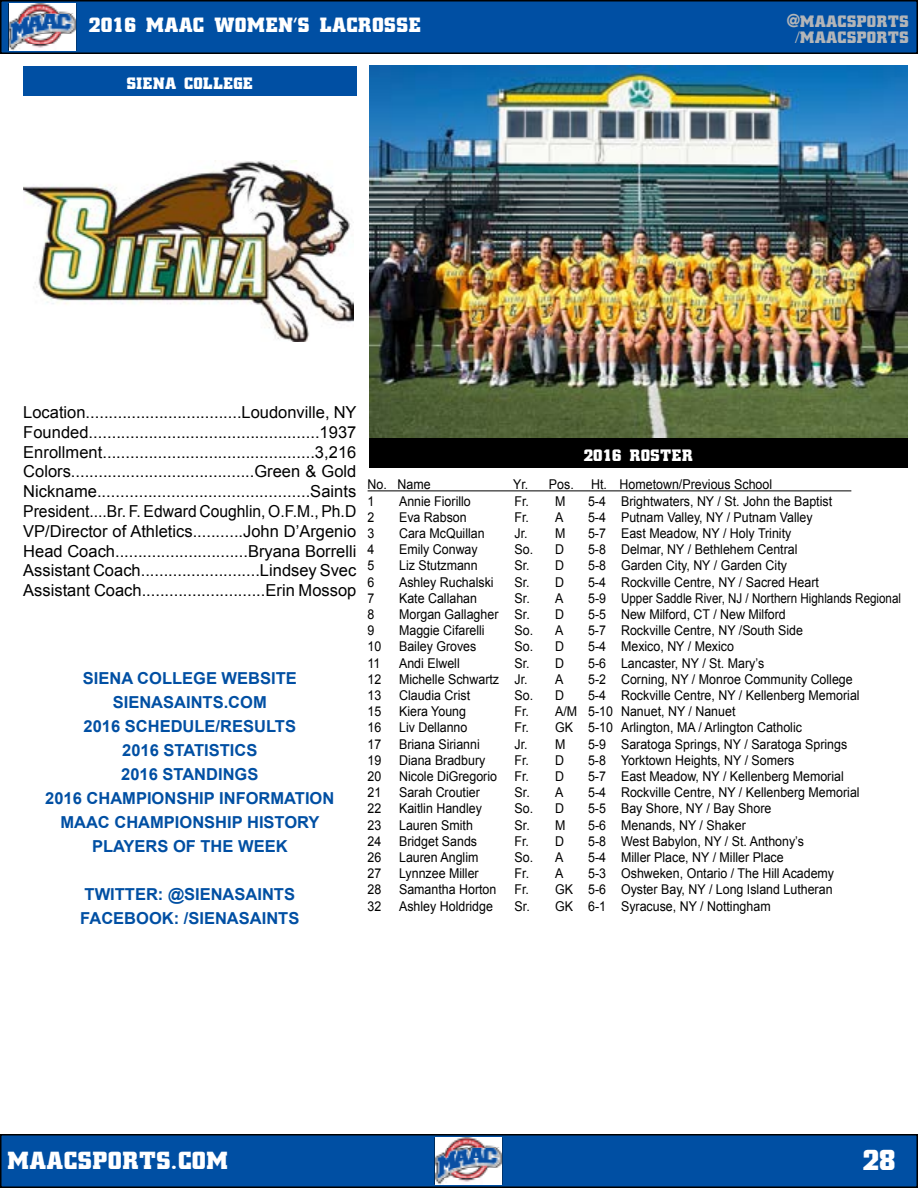
<style>
.page{position:relative;width:918px;height:1188px;background:#fff}
.page>*{position:absolute;margin:0;border:0;box-sizing:border-box;transform-origin:0 0}
.t1{font:900 31.5px "Civic";color:#fff}
.t2{font:900 27px "Civic";color:#fff}
.t3{font:900 22.5px "Civic";color:#fff}
.t4{font:900 18px/16.5px "Civic";color:#b3b5b8;text-align:center}
.t5{font:900 18px "Civic";color:#fff}
.t6{font:16.5px/19.8px "Arial";color:#000;text-align:justify}
.t7{font:700 16.5px/24px "Arial";color:#004fa3;text-align:center}
.t8{font:13.5px "Arial";color:#000;scale:.92 1}
</style>
<div class="page">
<div style="left:1px;top:1px;width:916px;height:52px;background:#004fa3"></div>
<div style="left:0;top:0;width:918px;height:54px;border:2px solid #000"></div>
<div style="left:1px;top:1135px;width:916px;height:52px;background:#004fa3"></div>
<div style="left:0;top:1134px;width:918px;height:54px;border:2px solid #000"></div>
<svg style="left:8px;top:3px;width:68px;height:48px"></svg>
<svg style="left:434px;top:1137px;width:69px;height:48px"></svg>
<img style="left:9px;top:4px;width:67px;height:46px">
<img style="left:435px;top:1138px;width:67px;height:46px">
<div style="left:23px;top:66px;width:333px;height:30px;background:#004fa3"></div>
<div style="left:369px;top:438px;width:539px;height:30px;background:#000"></div>
<hr style="left:368px;top:490px;width:483px;height:1px;background:#000">
<img style="left:23px;top:161px;width:331px;height:181px">
<img style="left:369px;top:66px;width:539px;height:372px">
<h3 class="t3" style="left:89px;top:12px;width:334px">2016 MAAC WOMEN’S LACROSSE</h3>
<h3 class="t5" style="left:126px;top:73px;width:128px">SIENA COLLEGE</h3>
<h3 class="t4" style="left:787px;top:13px;width:123px">@MAACSPORTS /MAACSPORTS</h3>
<p class="t6" style="left:23px;top:402px;width:335px">Location..................................Loudonville, NY Founded..................................................1937<br>Enrollment..............................................3,216<br>Colors........................................Green &amp; Gold Nickname..............................................Saints President....Br. F. Edward Coughlin, O.F.M., Ph.D VP/Director of Athletics...........John D’Argenio Head Coach.............................Bryana Borrelli Assistant Coach..........................Lindsey Svec Assistant Coach...........................Erin Mossop</p>
<p class="t7" style="left:45px;top:666px;width:291px">SIENA COLLEGE WEBSITE<br>SIENASAINTS.COM<br>2016 SCHEDULE/RESULTS<br>2016 STATISTICS<br>2016 STANDINGS<br>2016 CHAMPIONSHIP INFORMATION<br>MAAC CHAMPIONSHIP HISTORY<br>PLAYERS OF THE WEEK</p>
<p class="t7" style="left:80px;top:882px;width:221px;text-align:left">TWITTER: @SIENASAINTS<br>FACEBOOK: /SIENASAINTS</p>
<h3 class="t5" style="left:584px;top:445px;width:111px">2016 ROSTER</h3>
<p class="t8" style="left:368px;top:476px;width:70px">No. Name</p>
<p class="t8" style="left:513px;top:476px;width:67px">Yr. Pos.</p>
<p class="t8" style="left:591px;top:476px;width:198px">Ht. Hometown/Previous School</p>
<p class="t8" style="left:368px;top:492px;width:9px">1</p>
<p class="t8" style="left:399px;top:492px;width:80px">Annie Fiorillo</p>
<p class="t8" style="left:515px;top:492px;width:57px">Fr. M</p>
<p class="t8" style="left:588px;top:492px;width:267px">5-4 Brightwaters, NY / St. John the Baptist</p>
<p class="t8" style="left:368px;top:508px;width:9px">2</p>
<p class="t8" style="left:399px;top:508px;width:75px">Eva Rabson</p>
<p class="t8" style="left:515px;top:508px;width:55px">Fr. A</p>
<p class="t8" style="left:588px;top:508px;width:246px">5-4 Putnam Valley, NY / Putnam Valley</p>
<p class="t8" style="left:368px;top:524px;width:9px">3</p>
<p class="t8" style="left:399px;top:524px;width:95px">Cara McQuillan</p>
<p class="t8" style="left:515px;top:524px;width:57px">Jr. M</p>
<p class="t8" style="left:588px;top:524px;width:222px">5-7 East Meadow, NY / Holy Trinity</p>
<p class="t8" style="left:368px;top:541px;width:9px">4</p>
<p class="t8" style="left:399px;top:541px;width:87px">Emily Conway</p>
<p class="t8" style="left:515px;top:541px;width:55px">So. D</p>
<p class="t8" style="left:588px;top:541px;width:229px">5-8 Delmar, NY / Bethlehem Central</p>
<p class="t8" style="left:368px;top:557px;width:9px">5</p>
<p class="t8" style="left:399px;top:557px;width:87px">Liz Stutzmann</p>
<p class="t8" style="left:515px;top:557px;width:55px">Sr. D</p>
<p class="t8" style="left:588px;top:557px;width:218px">5-8 Garden City, NY / Garden City</p>
<p class="t8" style="left:368px;top:573px;width:9px">6</p>
<p class="t8" style="left:399px;top:573px;width:104px">Ashley Ruchalski</p>
<p class="t8" style="left:515px;top:573px;width:55px">Sr. D</p>
<p class="t8" style="left:588px;top:573px;width:252px">5-4 Rockville Centre, NY / Sacred Heart</p>
<p class="t8" style="left:368px;top:589px;width:9px">7</p>
<p class="t8" style="left:399px;top:589px;width:86px">Kate Callahan</p>
<p class="t8" style="left:515px;top:589px;width:55px">Sr. A</p>
<p class="t8" style="left:588px;top:589px;width:342px">5-9 Upper Saddle River, NJ / Northern Highlands Regional</p>
<p class="t8" style="left:368px;top:605px;width:9px">8</p>
<p class="t8" style="left:399px;top:605px;width:144px">Morgan Gallagher Sr.</p>
<p class="t8" style="left:555px;top:605px;width:11px">D</p>
<p class="t8" style="left:588px;top:605px;width:216px">5-5 New Milford, CT / New Milford</p>
<p class="t8" style="left:368px;top:622px;width:9px">9</p>
<p class="t8" style="left:399px;top:622px;width:95px">Maggie Cifarelli</p>
<p class="t8" style="left:515px;top:622px;width:55px">So. A</p>
<p class="t8" style="left:588px;top:622px;width:235px">5-7 Rockville Centre, NY /South Side</p>
<p class="t8" style="left:368px;top:638px;width:17px">10</p>
<p class="t8" style="left:399px;top:638px;width:86px">Bailey Groves</p>
<p class="t8" style="left:515px;top:638px;width:55px">So. D</p>
<p class="t8" style="left:588px;top:638px;width:160px">5-4 Mexico, NY / Mexico</p>
<p class="t8" style="left:368px;top:654px;width:16px">11</p>
<p class="t8" style="left:399px;top:654px;width:68px">Andi Elwell</p>
<p class="t8" style="left:515px;top:654px;width:55px">Sr. D</p>
<p class="t8" style="left:588px;top:654px;width:193px">5-6 Lancaster, NY / St. Mary’s</p>
<p class="t8" style="left:368px;top:670px;width:17px">12</p>
<p class="t8" style="left:399px;top:670px;width:141px">Michelle Schwartz Jr.</p>
<p class="t8" style="left:555px;top:670px;width:11px">A</p>
<p class="t8" style="left:588px;top:670px;width:289px">5-2 Corning, NY / Monroe Community College</p>
<p class="t8" style="left:368px;top:686px;width:17px">13</p>
<p class="t8" style="left:399px;top:686px;width:79px">Claudia Crist</p>
<p class="t8" style="left:515px;top:686px;width:55px">So. D</p>
<p class="t8" style="left:588px;top:686px;width:297px">5-4 Rockville Centre, NY / Kellenberg Memorial</p>
<p class="t8" style="left:368px;top:703px;width:17px">15</p>
<p class="t8" style="left:399px;top:703px;width:74px">Kiera Young</p>
<p class="t8" style="left:515px;top:703px;width:242px">Fr. A/M 5-10 Nanuet, NY / Nanuet</p>
<p class="t8" style="left:368px;top:719px;width:17px">16</p>
<p class="t8" style="left:399px;top:719px;width:76px">Liv Dellanno</p>
<p class="t8" style="left:515px;top:719px;width:314px">Fr. GK 5-10 Arlington, MA / Arlington Catholic</p>
<p class="t8" style="left:368px;top:735px;width:17px">17</p>
<p class="t8" style="left:399px;top:735px;width:89px">Briana Sirianni</p>
<p class="t8" style="left:515px;top:735px;width:57px">Jr. M</p>
<p class="t8" style="left:588px;top:735px;width:283px">5-9 Saratoga Springs, NY / Saratoga Springs</p>
<p class="t8" style="left:368px;top:751px;width:17px">19</p>
<p class="t8" style="left:399px;top:751px;width:95px">Diana Bradbury</p>
<p class="t8" style="left:515px;top:751px;width:55px">Fr. D</p>
<p class="t8" style="left:588px;top:751px;width:226px">5-8 Yorktown Heights, NY / Somers</p>
<p class="t8" style="left:368px;top:767px;width:17px">20</p>
<p class="t8" style="left:399px;top:767px;width:108px">Nicole DiGregorio</p>
<p class="t8" style="left:515px;top:767px;width:55px">Fr. D</p>
<p class="t8" style="left:588px;top:767px;width:279px">5-7 East Meadow, NY / Kellenberg Memorial</p>
<p class="t8" style="left:368px;top:784px;width:17px">21</p>
<p class="t8" style="left:399px;top:784px;width:89px">Sarah Croutier</p>
<p class="t8" style="left:515px;top:784px;width:55px">Sr. A</p>
<p class="t8" style="left:588px;top:784px;width:297px">5-4 Rockville Centre, NY / Kellenberg Memorial</p>
<p class="t8" style="left:368px;top:800px;width:17px">22</p>
<p class="t8" style="left:399px;top:800px;width:92px">Kaitlin Handley</p>
<p class="t8" style="left:515px;top:800px;width:55px">So. D</p>
<p class="t8" style="left:588px;top:800px;width:201px">5-5 Bay Shore, NY / Bay Shore</p>
<p class="t8" style="left:368px;top:816px;width:17px">23</p>
<p class="t8" style="left:399px;top:816px;width:82px">Lauren Smith</p>
<p class="t8" style="left:515px;top:816px;width:57px">Sr. M</p>
<p class="t8" style="left:588px;top:816px;width:173px">5-6 Menands, NY / Shaker</p>
<p class="t8" style="left:368px;top:832px;width:17px">24</p>
<p class="t8" style="left:399px;top:832px;width:86px">Bridget Sands</p>
<p class="t8" style="left:515px;top:832px;width:55px">Fr. D</p>
<p class="t8" style="left:588px;top:832px;width:236px">5-8 West Babylon, NY / St. Anthony’s</p>
<p class="t8" style="left:368px;top:848px;width:17px">26</p>
<p class="t8" style="left:399px;top:848px;width:88px">Lauren Anglim</p>
<p class="t8" style="left:515px;top:848px;width:55px">So. A</p>
<p class="t8" style="left:588px;top:848px;width:214px">5-4 Miller Place, NY / Miller Place</p>
<p class="t8" style="left:368px;top:865px;width:17px">27</p>
<p class="t8" style="left:399px;top:865px;width:88px">Lynnzee Miller</p>
<p class="t8" style="left:515px;top:865px;width:55px">Fr. A</p>
<p class="t8" style="left:588px;top:865px;width:269px">5-3 Oshweken, Ontario / The Hill Academy</p>
<p class="t8" style="left:368px;top:881px;width:17px">28</p>
<p class="t8" style="left:399px;top:881px;width:107px">Samantha Horton</p>
<p class="t8" style="left:515px;top:881px;width:347px">Fr. GK 5-6 Oyster Bay, NY / Long Island Lutheran</p>
<p class="t8" style="left:368px;top:897px;width:17px">32</p>
<p class="t8" style="left:399px;top:897px;width:104px">Ashley Holdridge</p>
<p class="t8" style="left:515px;top:897px;width:280px">Sr. GK 6-1 Syracuse, NY / Nottingham</p>
<h2 class="t2" style="left:7px;top:1145px;width:223px">MAACSPORTS.COM</h2>
<h1 class="t1" style="left:863px;top:1142px;width:35px">28</h1>
</div>
